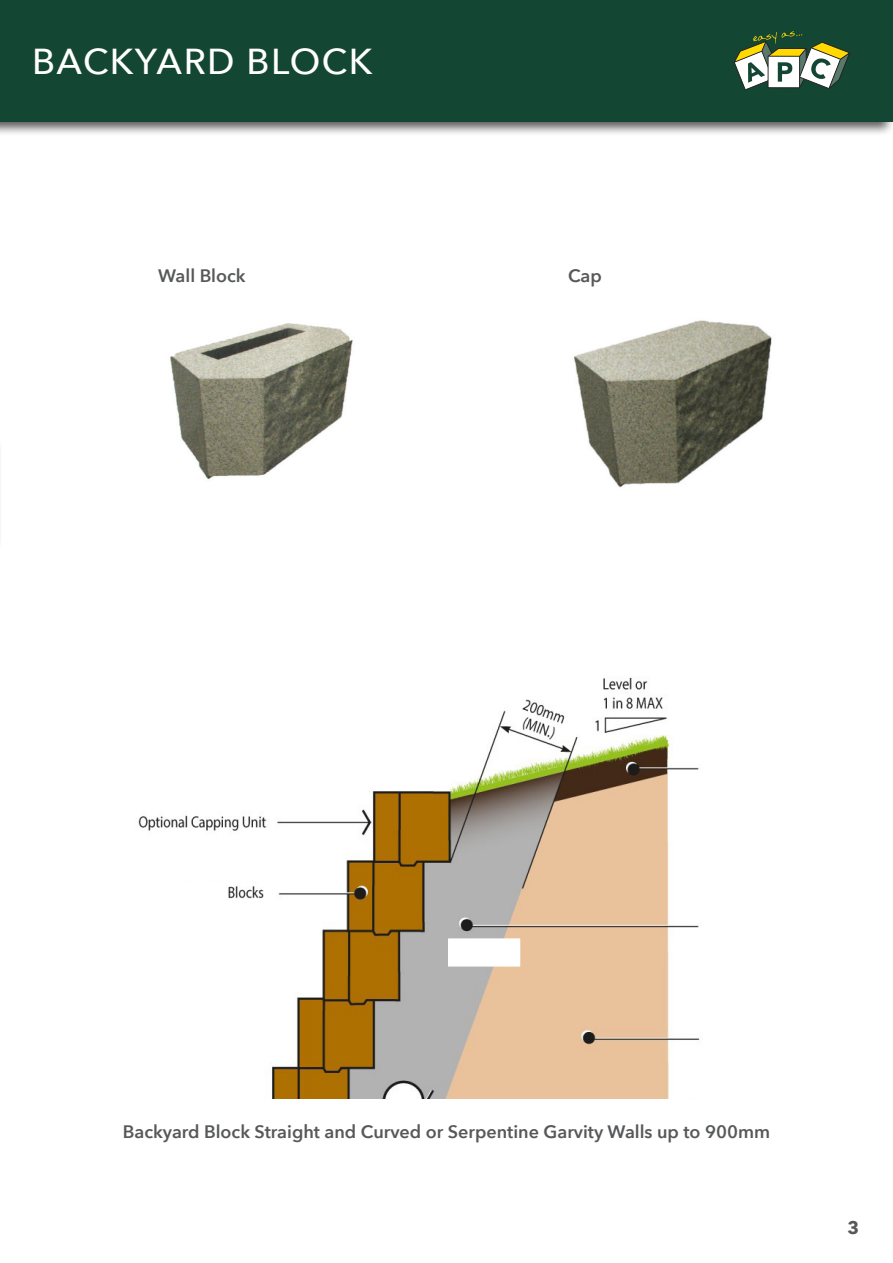
<style>
.page{position:relative;width:893px;height:1263px;background:#fff}
.page>*{position:absolute;margin:0;border:0;box-sizing:border-box;transform-origin:0 0}
.t1{font:500 36px "Avenir Next";letter-spacing:.04em;color:#fff}
.Body{font:600 18px "Avenir Next";color:#57585a}
.t2{font:700 18px "Avenir Next";color:#57585a}
</style>
<div class="page">
<img style="left:138px;top:677px;width:562px;height:421px">
<img style="left:573px;top:320px;width:199px;height:168px">
<div style="left:448px;top:938px;width:72px;height:28px;background:#fff;border:1px solid #fff"></div>
<img style="left:170px;top:323px;width:183px;height:157px">
<div style="left:161px;top:882px;width:66px;height:24px;background:#fff"></div>
<div style="left:0;top:0;width:893px;height:136px;background:#231f20;opacity:.75"></div>
<div style="left:0;top:0;width:893px;height:122px;background:#144634"></div>
<svg style="left:734px;top:31px;width:116px;height:59px"></svg>
<p class="t1" style="left:32px;top:31px;width:342px">BACKYARD BLOCK</p>
<p class="Body" style="left:158px;top:261px;width:89px">Wall Block</p>
<p class="Body" style="left:568px;top:261px;width:35px">Cap</p>
<p class="Body" style="left:123px;top:1116px;width:649px">Backyard Block Straight and Curved or Serpentine Garvity Walls up to 900mm</p>
<p class="t2" style="left:848px;top:1212px;width:13px">3</p>
</div>
